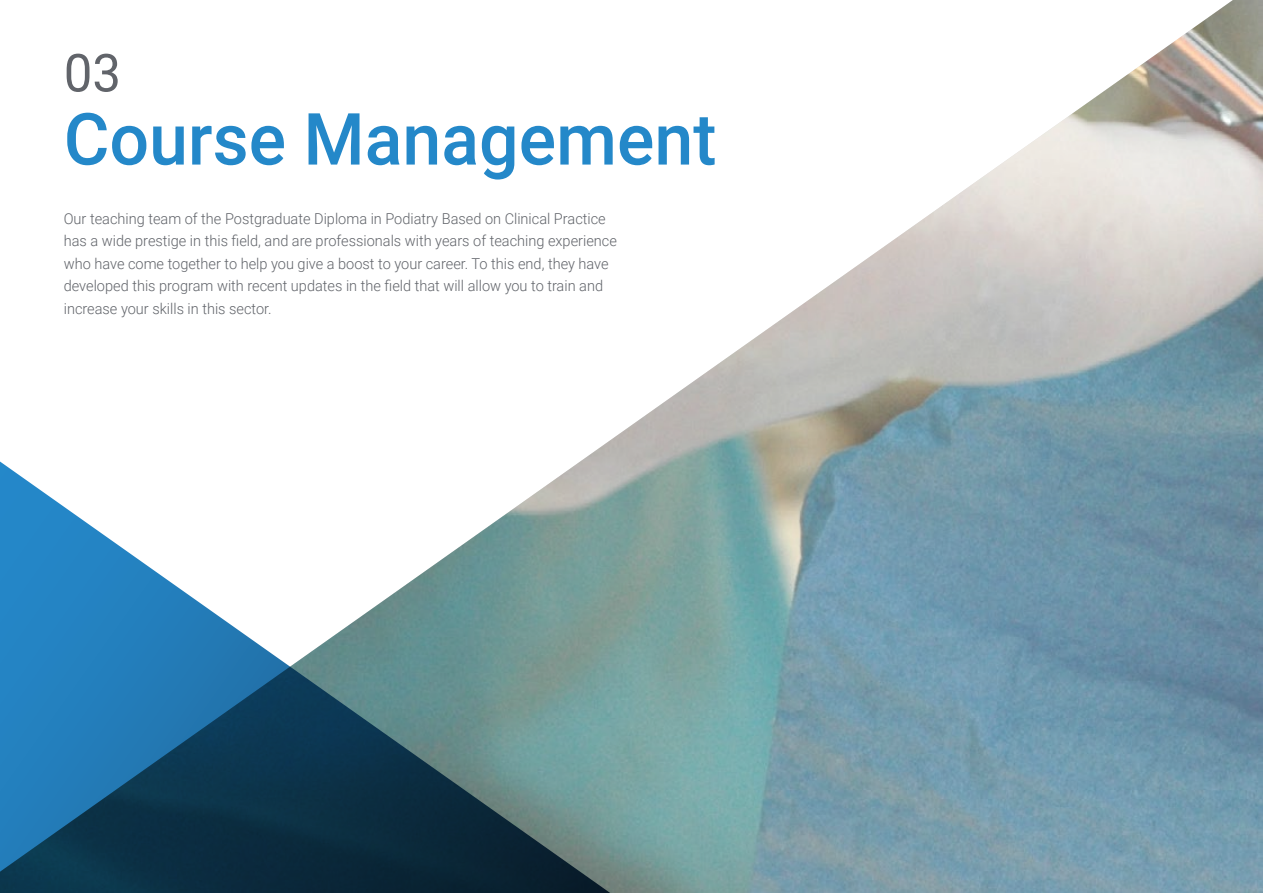
<style>
.page{position:relative;width:1263px;height:893px;background:#fff}
.page>*{position:absolute;margin:0;border:0;box-sizing:border-box;transform-origin:0 0}
.t1{font:500 72px "Roboto";color:#2488c9}
.t2{font:52.5px "Roboto";color:#61646a}
.t3{font:300 15px/22.5px "Roboto";color:#61646a}
</style>
<div class="page">
<img style="left:602px;top:0;width:661px;height:893px">
<svg style="left:0;top:446px;width:640px;height:447px"></svg>
<h2 class="t2" style="left:64px;top:36px;width:59px">03</h2>
<h1 class="t1" style="left:64px;top:89px;width:654px">Course Management</h1>
<p class="t3" style="left:64px;top:207px;width:555px">Our teaching team of the Postgraduate Diploma in Podiatry Based on Clinical Practice has a wide prestige in this field, and are professionals with years of teaching experience who have come together to help you give a boost to your career. To this end, they have developed this program with recent updates in the field that will allow you to train and increase your skills in this sector.</p>
</div>
